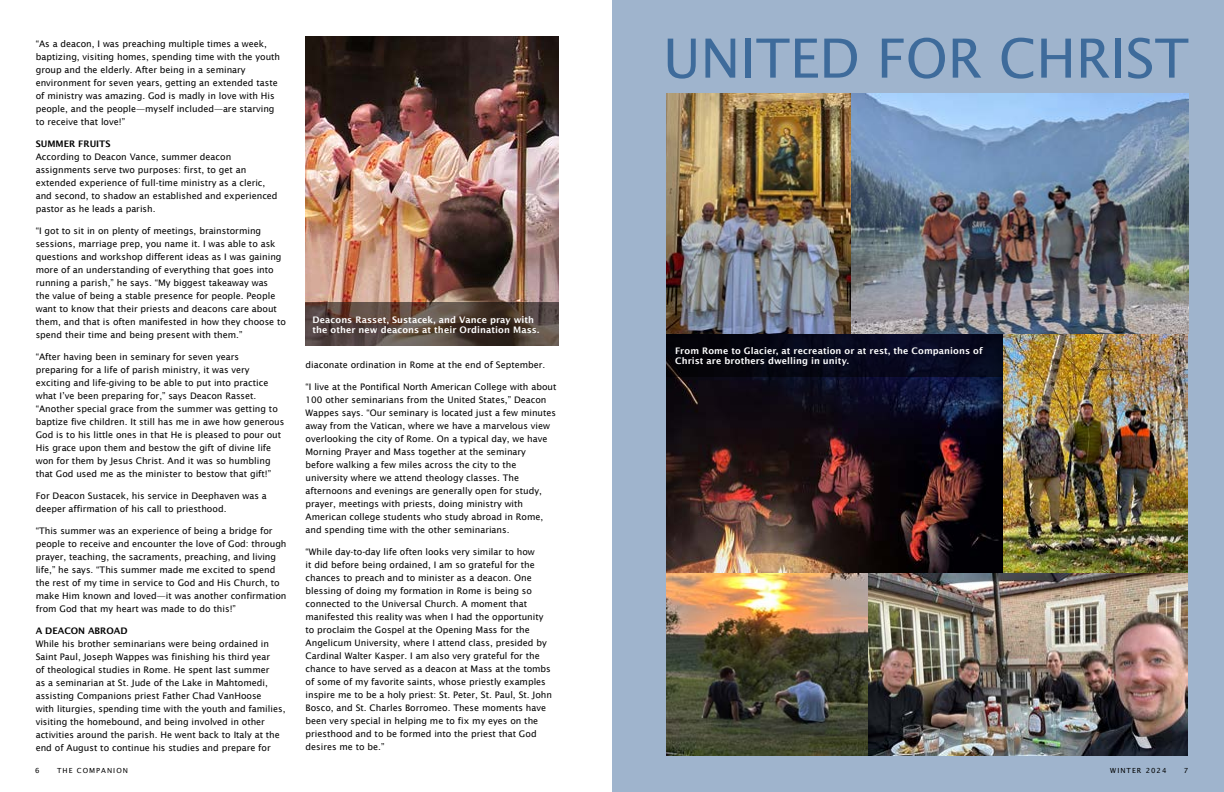
<style>
.page{position:relative;width:1224px;height:792px;background:#fff}
.page>*{position:absolute;margin:0;border:0;box-sizing:border-box;transform-origin:0 0}
.t1{font:54px "Lucida Sans";color:#3e6b9b}
.t2{font:9px/13px "Lucida Sans";color:#000101}
.t3{font:600 9px/10px "Lucida Sans";letter-spacing:.01em;color:#fff}
.t4{font:600 9px "Lucida Sans";color:#000101}
.t5{font:7px "Lucida Sans";letter-spacing:.15em;color:#000101}
</style>
<div class="page">
<div style="left:612px;top:0;width:612px;height:792px;background:#9fb4cd"></div>
<img style="left:306px;top:36px;width:253px;height:266px">
<img style="left:666px;top:94px;width:522px;height:662px">
<div style="left:666px;top:333px;width:338px;height:44px;background:linear-gradient(to right,#050409,#080c27)"></div>
<svg style="left:306px;top:302px;width:253px;height:44px;background:#54433b"></svg>
<p class="t2" style="left:36px;top:37px;width:246px">“As a deacon, I was preaching multiple times a week, baptizing, visiting homes, spending time with the youth group and the elderly. After being in a seminary environment for seven years, getting an extended taste of ministry was amazing. God is madly in love with His people, and the people—myself included—are starving to receive that love!”</p>
<p class="t4" style="left:36px;top:139px;width:76px">SUMMER FRUITS</p>
<p class="t2" style="left:36px;top:150px;width:243px">According to Deacon Vance, summer deacon assignments serve two purposes: first, to get an extended experience of full-time ministry as a cleric, and second, to shadow an established and experienced pastor as he leads a parish.</p>
<p class="t2" style="left:36px;top:224px;width:252px">“I got to sit in on plenty of meetings, brainstorming sessions, marriage prep, you name it. I was able to ask questions and workshop different ideas as I was gaining more of an understanding of everything that goes into running a parish,” he says. “My biggest takeaway was<br>the value of being a stable presence for people. People want to know that their priests and deacons care about them, and that is often manifested in how they choose to spend their time and being present with them.”</p>
<p class="t2" style="left:36px;top:350px;width:250px">“After having been in seminary for seven years<br>preparing for a life of parish ministry, it was very exciting and life-giving to be able to put into practice what I’ve been preparing for,” says Deacon Rasset. “Another special grace from the summer was getting to baptize five children. It still has me in awe how generous God is to his little ones in that He is pleased to pour out His grace upon them and bestow the gift of divine life won for them by Jesus Christ. And it was so humbling that God used me as the minister to bestow that gift!”</p>
<p class="t2" style="left:36px;top:489px;width:233px">For Deacon Sustacek, his service in Deephaven was a deeper affirmation of his call to priesthood.</p>
<p class="t2" style="left:36px;top:524px;width:252px">“This summer was an experience of being a bridge for people to receive and encounter the love of God: through prayer, teaching, the sacraments, preaching, and living life,” he says. “This summer made me excited to spend the rest of my time in service to God and His Church, to make Him known and loved—it was another confirmation from God that my heart was made to do this!”</p>
<p class="t4" style="left:36px;top:625px;width:93px">A DEACON ABROAD</p>
<p class="t2" style="left:36px;top:637px;width:251px">While his brother seminarians were being ordained in Saint Paul, Joseph Wappes was finishing his third year<br>of theological studies in Rome. He spent last summer<br>as a seminarian at St. Jude of the Lake in Mahtomedi, assisting Companions priest Father Chad VanHoose<br>with liturgies, spending time with the youth and families, visiting the homebound, and being involved in other activities around the parish. He went back to Italy at the end of August to continue his studies and prepare for</p>
<p class="t3" style="left:313px;top:314px;width:228px">Deacons Rasset, Sustacek, and Vance pray with the other new deacons at their Ordination Mass.</p>
<p class="t2" style="left:306px;top:359px;width:241px">diaconate ordination in Rome at the end of September.</p>
<p class="t2" style="left:306px;top:381px;width:252px">“I live at the Pontifical North American College with about 100 other seminarians from the United States,” Deacon Wappes says. “Our seminary is located just a few minutes away from the Vatican, where we have a marvelous view overlooking the city of Rome. On a typical day, we have Morning Prayer and Mass together at the seminary<br>before walking a few miles across the city to the university where we attend theology classes. The afternoons and evenings are generally open for study, prayer, meetings with priests, doing ministry with American college students who study abroad in Rome, and spending time with the other seminarians.</p>
<p class="t2" style="left:306px;top:546px;width:248px">“While day-to-day life often looks very similar to how<br>it did before being ordained, I am so grateful for the chances to preach and to minister as a deacon. One blessing of doing my formation in Rome is being so connected to the Universal Church. A moment that manifested this reality was when I had the opportunity to proclaim the Gospel at the Opening Mass for the Angelicum University, where I attend class, presided by Cardinal Walter Kasper. I am also very grateful for the chance to have served as a deacon at Mass at the tombs of some of my favorite saints, whose priestly examples inspire me to be a holy priest: St. Peter, St. Paul, St. John Bosco, and St. Charles Borromeo. These moments have been very special in helping me to fix my eyes on the priesthood and to be formed into the priest that God desires me to be.”</p>
<h1 class="t1" style="left:663px;top:28px;width:527px">UNITED FOR CHRIST</h1>
<p class="t3" style="left:675px;top:345px;width:309px">From Rome to Glacier, at recreation or at rest, the Companions of<br>Christ are brothers dwelling in unity.</p>
<p class="t5" style="left:35px;top:767px;width:6px">6</p>
<p class="t5" style="left:57px;top:767px;width:72px">THE COMPANION</p>
<p class="t5" style="left:1110px;top:767px;width:58px">WINTER 2024</p>
<p class="t5" style="left:1184px;top:767px;width:6px">7</p>
</div>
